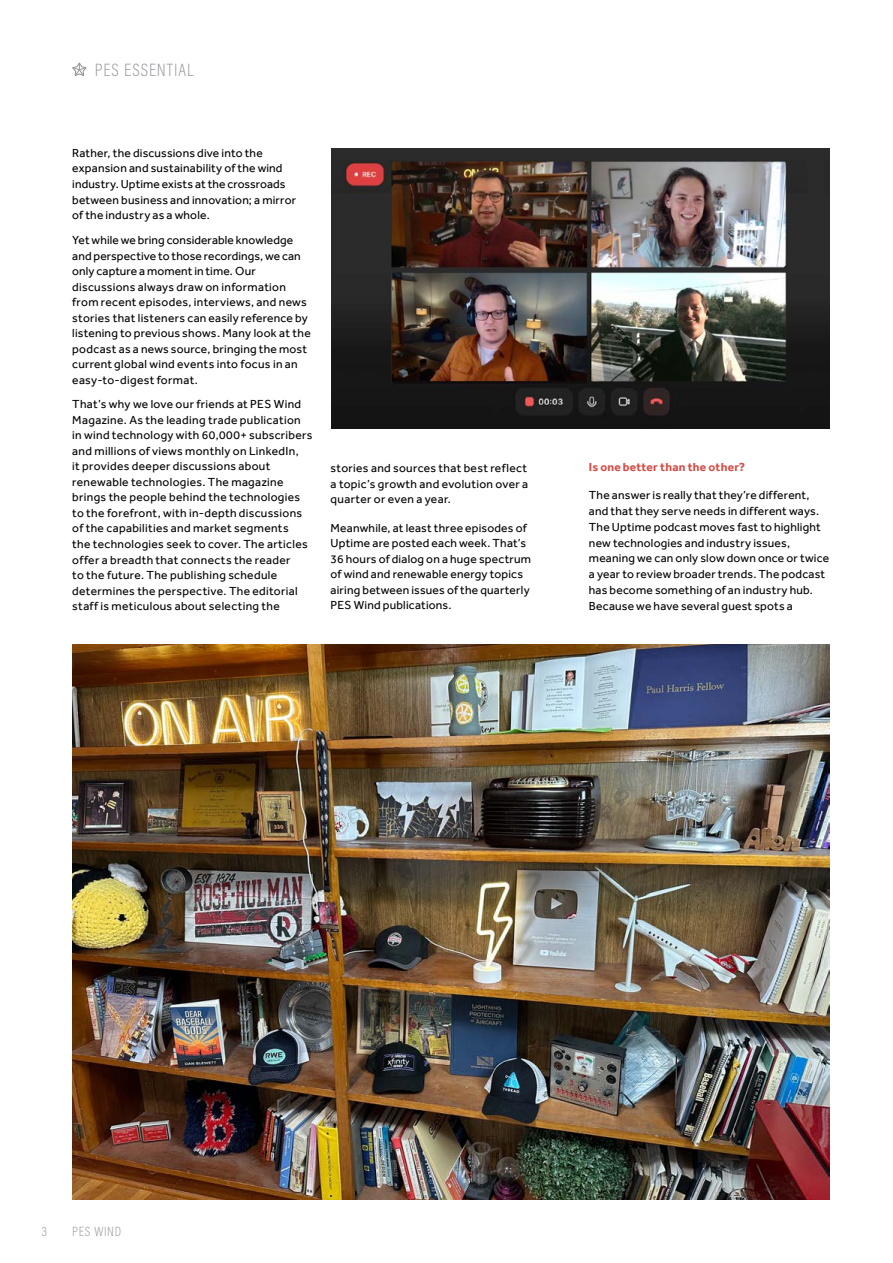
<style>
.page{position:relative;width:893px;height:1263px;background:#fff}
.page>*{position:absolute;margin:0;border:0;box-sizing:border-box;transform-origin:0 0}
.t1{font:200 18px "Acumin Pro Cond";letter-spacing:.05em;color:#939598}
.t2{font:200 13.5px "Acumin Pro Cond";letter-spacing:.05em;color:#939598}
.t3{font:12px/15.6px "Effra";letter-spacing:.02em;color:#000}
.t4{font:700 12px "Effra";letter-spacing:.015em;color:#d74b44}
</style>
<div class="page">
<img style="left:331px;top:149px;width:498px;height:280px">
<img style="left:72px;top:644px;width:757px;height:555px">
<svg style="left:72px;top:62px;width:15px;height:14px"></svg>
<h1 class="t1" style="left:95px;top:58px;width:100px">PES ESSENTIAL</h1>
<p class="t3" style="left:72px;top:145px;width:225px">Rather, the discussions dive into the expansion and sustainability of the wind industry. Uptime exists at the crossroads between business and innovation; a mirror of the industry as a whole.</p>
<p class="t3" style="left:72px;top:232px;width:240px">Yet while we bring considerable knowledge and perspective to those recordings, we can only capture a moment in time. Our discussions always draw on information from recent episodes, interviews, and news stories that listeners can easily reference by listening to previous shows. Many look at the podcast as a news source, bringing the most current global wind events into focus in an easy-to-digest format.</p>
<p class="t3" style="left:72px;top:396px;width:242px">That’s why we love our friends at PES Wind Magazine. As the leading trade publication in wind technology with 60,000+ subscribers and millions of views monthly on LinkedIn,<br>it provides deeper discussions about renewable technologies. The magazine brings the people behind the technologies to the forefront, with in-depth discussions of the capabilities and market segments<br>the technologies seek to cover. The articles offer a breadth that connects the reader<br>to the future. The publishing schedule determines the perspective. The editorial staff is meticulous about selecting the</p>
<p class="t3" style="left:331px;top:460px;width:199px;text-align:justify">stories and sources that best reflect a topic’s growth and evolution over a quarter or even a year.</p>
<p class="t3" style="left:331px;top:519px;width:202px">Meanwhile, at least three episodes of Uptime are posted each week. That’s 36 hours of dialog on a huge spectrum of wind and renewable energy topics airing between issues of the quarterly PES Wind publications.</p>
<p class="t4" style="left:589px;top:460px;width:158px">Is one better than the other?</p>
<p class="t3" style="left:589px;top:487px;width:242px">The answer is really that they’re different, and that they serve needs in different ways.<br>The Uptime podcast moves fast to highlight new technologies and industry issues, meaning we can only slow down once or twice a year to review broader trends. The podcast has become something of an industry hub.<br>Because we have several guest spots a</p>
<p class="t2" style="left:42px;top:1223px;width:7px">3</p>
<p class="t2" style="left:72px;top:1223px;width:50px">PES WIND</p>
</div>
